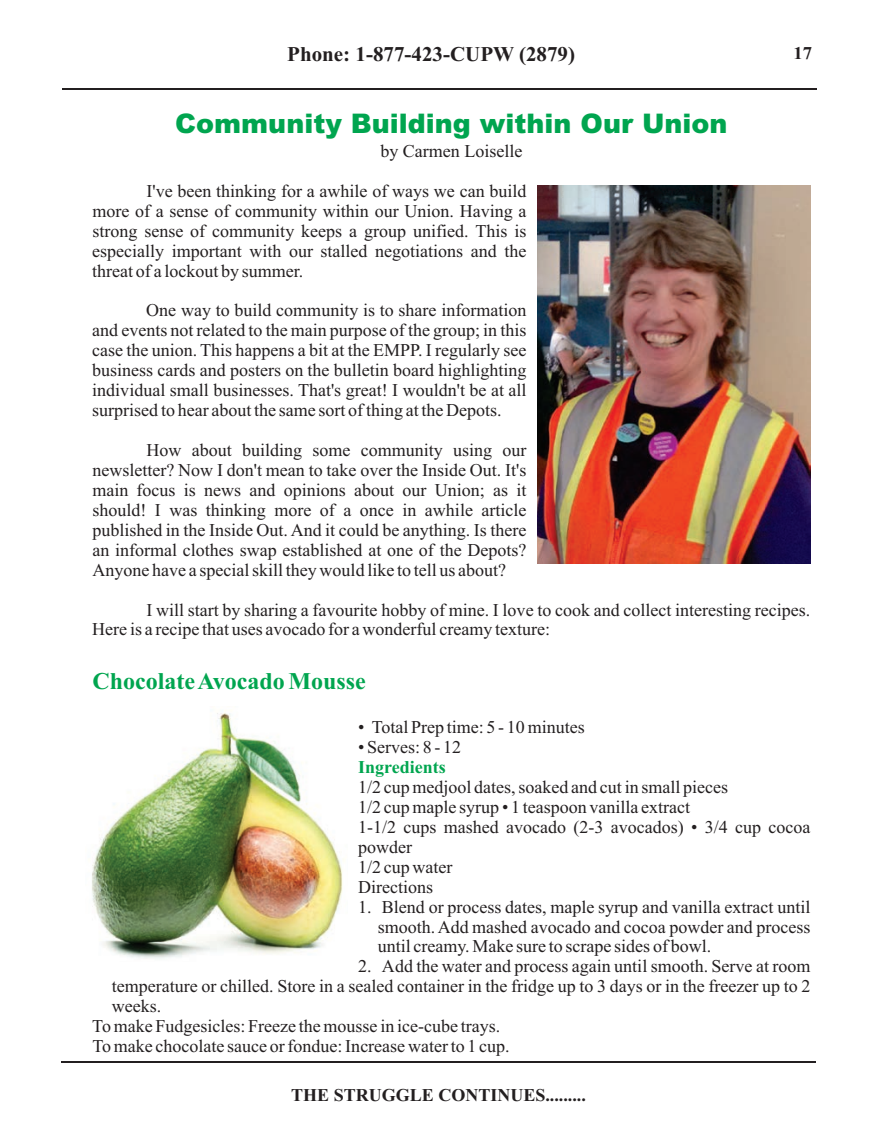
<style>
.page{position:relative;width:878px;height:1148px;background:#fff}
.page>*{position:absolute;margin:0;border:0;box-sizing:border-box;transform-origin:0 0}
.t1{font:900 27px "Arial";color:#00a54f}
.t2{font:700 24px "Times New Roman";color:#00a54f}
.t3{font:700 21px "Times New Roman";color:#231f20}
.t4{font:18px/20px "Times New Roman";color:#231f20;text-align:justify}
.t5{font:700 18px "Times New Roman";color:#231f20}
.t6{font:700 18px "Times New Roman";color:#00a54f}
</style>
<div class="page">
<img style="left:61px;top:88px;width:756px;height:975px">
<p class="t3" style="left:287px;top:40px;width:289px">Phone: 1-877-423-CUPW (2879)</p>
<h1 class="t1" style="left:175px;top:103px;width:554px">Community Building within Our Union</h1>
<p class="t5" style="left:793px;top:41px;width:20px">17</p>
<p class="t4" style="left:380px;top:141px;width:143px">by Carmen Loiselle</p>
<p class="t4" style="left:92px;top:180px;width:435px;text-indent:54px">I've been thinking for a awhile of ways we can build more of a sense of community within our Union. Having a strong sense of community keeps a group unified. This is especially important with our stalled negotiations and the threat of a lockout by summer.</p>
<p class="t4" style="left:92px;top:300px;width:436px;text-indent:54px">One way to build community is to share information and events not related to the main purpose of the group; in this case the union. This happens a bit at the EMPP. I regularly see business cards and posters on the bulletin board highlighting individual small businesses. That's great! I wouldn't be at all surprised to hear about the same sort of thing at the Depots.</p>
<p class="t4" style="left:92px;top:440px;width:435px;text-indent:54px">How about building some community using our newsletter? Now I don't mean to take over the Inside Out. It's main focus is news and opinions about our Union; as it should! I was thinking more of a once in awhile article published in the Inside Out. And it could be anything. Is there an informal clothes swap established at one of the Depots?<br>Anyone have a special skill they would like to tell us about?</p>
<p class="t4" style="left:92px;top:599px;width:719px;text-indent:54px">I will start by sharing a favourite hobby of mine. I love to cook and collect interesting recipes.<br>Here is a recipe that uses avocado for a wonderful creamy texture:</p>
<h2 class="t2" style="left:92px;top:664px;width:275px">Chocolate Avocado Mousse</h2>
<p class="t4" style="left:358px;top:717px;width:228px">• Total Prep time: 5 - 10 minutes</p>
<p class="t4" style="left:358px;top:737px;width:105px">• Serves: 8 - 12</p>
<p class="t4" style="left:358px;top:776px;width:453px;text-align:left">1/2 cup medjool dates, soaked and cut in small pieces<br>1/2 cup maple syrup • 1 teaspoon vanilla extract<br>1-1/2 cups mashed avocado (2-3 avocados) • 3/4 cup cocoa powder<br>1/2 cup water<br>Directions</p>
<p class="t4" style="left:377px;top:896px;width:434px;text-indent:-20px">1. Blend or process dates, maple syrup and vanilla extract until smooth. Add mashed avocado and cocoa powder and process until creamy. Make sure to scrape sides of bowl.</p>
<p class="t4" style="left:358px;top:956px;width:453px">2. Add the water and process again until smooth. Serve at room</p>
<p class="t4" style="left:112px;top:976px;width:700px">temperature or chilled. Store in a sealed container in the fridge up to 3 days or in the freezer up to 2</p>
<p class="t4" style="left:112px;top:996px;width:51px">weeks.</p>
<p class="t4" style="left:92px;top:1016px;width:409px">To make Fudgesicles: Freeze the mousse in ice-cube trays.</p>
<p class="t4" style="left:92px;top:1035px;width:419px">To make chocolate sauce or fondue: Increase water to 1 cup.</p>
<p class="t6" style="left:358px;top:754px;width:89px">Ingredients</p>
<p class="t5" style="left:291px;top:1082px;width:296px">THE STRUGGLE CONTINUES.........</p>
</div>
